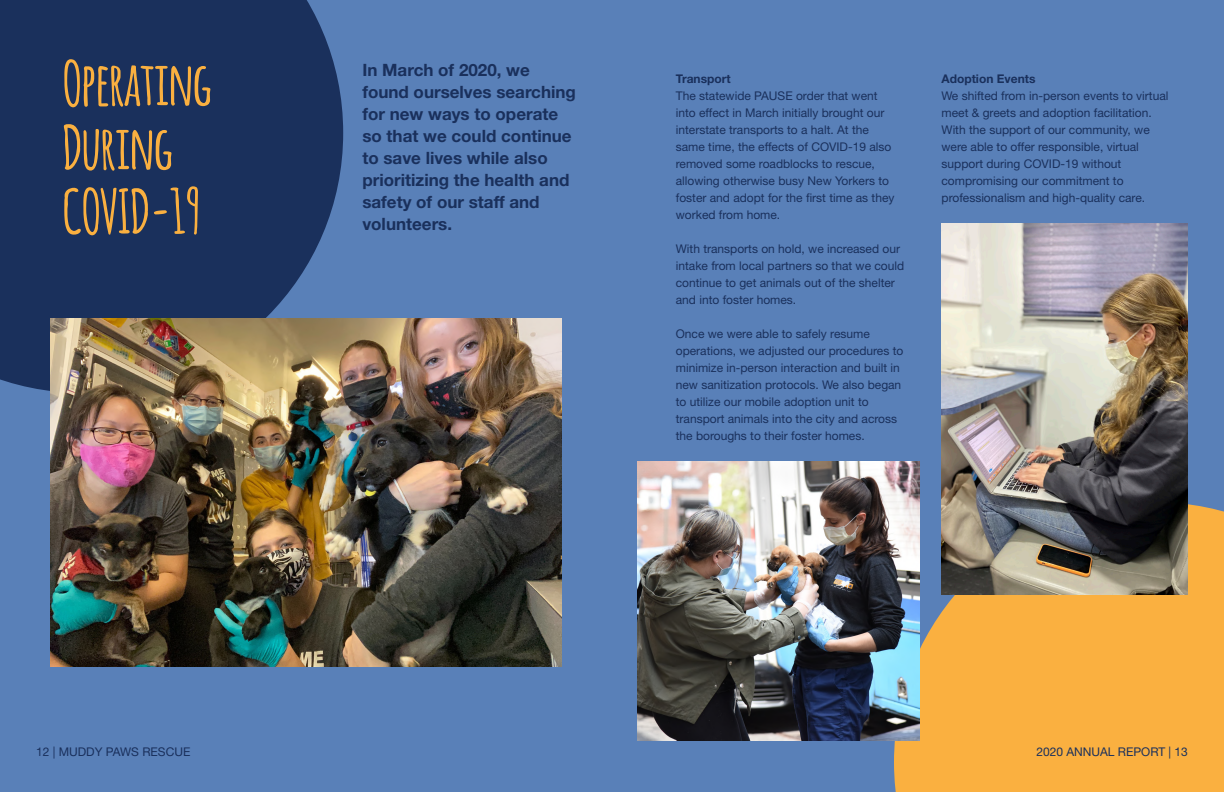
<style>
.page{position:relative;width:1224px;height:792px;background:#5980b8}
.page>*{position:absolute;margin:0;border:0;box-sizing:border-box;transform-origin:0 0}
.t1{font:700 60px/64px "Amatic";color:#fab040}
.t2{font:700 17px/22px "Helvetica Neue LT Std";color:#1a305c}
.t3{font:12px/17px "Helvetica Neue LT Std";color:#1a305c}
.t4{font:700 12px "Helvetica Neue LT Std";color:#1a305c}
</style>
<div class="page">
<div style="left:0;top:0;width:343px;height:391px;background:#1a305c"></div>
<div style="left:894px;top:502px;width:330px;height:290px;background:#fab040"></div>
<img style="left:50px;top:318px;width:512px;height:348px">
<img style="left:942px;top:223px;width:246px;height:371px">
<img style="left:638px;top:461px;width:282px;height:280px">
<p class="t1" style="left:63px;top:49px;width:151px">Operating<br>During</p>
<p class="t1" style="left:63px;top:177px;width:140px">COVID-19</p>
<p class="t3" style="left:36px;top:743px;width:156px">12 | MUDDY PAWS RESCUE</p>
<p class="t2" style="left:362px;top:59px;width:215px">In March of 2020, we found ourselves searching for new ways to operate so that we could continue to save lives while also prioritizing the health and safety of our staff and volunteers.</p>
<p class="t4" style="left:676px;top:71px;width:56px">Transport</p>
<p class="t3" style="left:676px;top:87px;width:220px">The statewide PAUSE order that went into effect in March initially brought our interstate transports to a halt. At the same time, the effects of COVID-19 also removed some roadblocks to rescue, allowing otherwise busy New Yorkers to foster and adopt for the first time as they worked from home.</p>
<p class="t3" style="left:676px;top:240px;width:230px">With transports on hold, we increased our intake from local partners so that we could continue to get animals out of the shelter and into foster homes.</p>
<p class="t3" style="left:676px;top:325px;width:229px">Once we were able to safely resume operations, we adjusted our procedures to minimize in-person interaction and built in new sanitization protocols. We also began to utilize our mobile adoption unit to transport animals into the city and across the boroughs to their foster homes.</p>
<p class="t4" style="left:942px;top:71px;width:96px">Adoption Events</p>
<p class="t3" style="left:942px;top:87px;width:228px">We shifted from in-person events to virtual meet &amp; greets and adoption facilitation.<br>With the support of our community, we were able to offer responsible, virtual support during COVID-19 without compromising our commitment to professionalism and high-quality care.</p>
<p class="t3" style="left:1036px;top:743px;width:153px">2020 ANNUAL REPORT | 13</p>
</div>
